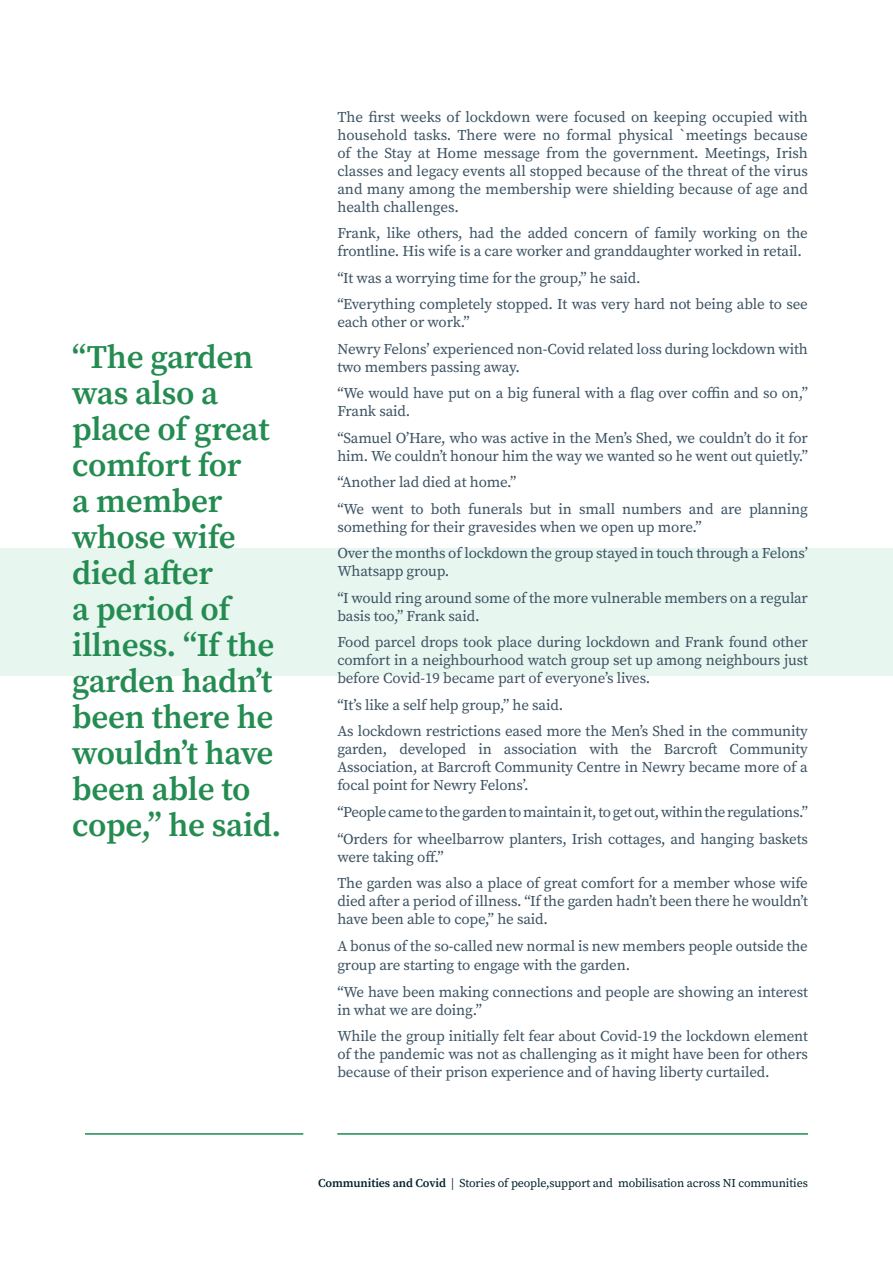
<style>
.page{position:relative;width:893px;height:1263px;background:#fff}
.page>*{position:absolute;margin:0;border:0;box-sizing:border-box;transform-origin:0 0}
.t1{font:600 33px/36px "Source Serif Pro";letter-spacing:-.01em;color:#248c51}
.t2{font:15px/18px "Source Serif Pro";letter-spacing:-.01em;color:#3b5262}
.t3{font:12px "Source Serif Pro";letter-spacing:-.01em;color:#00212b}
.s1{font-weight:600}
</style>
<div class="page">
<div style="left:0;top:549px;width:893px;height:127px;background:#e8f6f0"></div>
<hr style="left:85px;top:1133px;width:218px;height:2px;background:#198c50">
<hr style="left:337px;top:1133px;width:471px;height:2px;background:#198c50">
<p class="t1" style="left:72px;top:339px;width:211px">“The garden was also a place of great comfort for<br>a member whose wife died after<br>a period of illness. “If the garden hadn’t been there he wouldn’t have been able to cope,” he said.</p>
<p class="t2" style="left:337px;top:108px;width:472px;text-align:justify">The first weeks of lockdown were focused on keeping occupied with household tasks. There were no formal physical `meetings because of the Stay at Home message from the government. Meetings, Irish classes and legacy events all stopped because of the threat of the virus and many among the membership were shielding because of age and health challenges.</p>
<p class="t2" style="left:337px;top:224px;width:472px">Frank, like others, had the added concern of family working on the frontline. His wife is a care worker and granddaughter worked in retail.</p>
<p class="t2" style="left:337px;top:269px;width:305px">“It was a worrying time for the group,” he said.</p>
<p class="t2" style="left:337px;top:295px;width:472px">“Everything completely stopped. It was very hard not being able to see each other or work.”</p>
<p class="t2" style="left:337px;top:340px;width:472px">Newry Felons’ experienced non-Covid related loss during lockdown with two members passing away.</p>
<p class="t2" style="left:337px;top:384px;width:472px">“We would have put on a big funeral with a flag over coffin and so on,”<br>Frank said.</p>
<p class="t2" style="left:337px;top:429px;width:472px">“Samuel O’Hare, who was active in the Men’s Shed, we couldn’t do it for him. We couldn’t honour him the way we wanted so he went out quietly.”</p>
<p class="t2" style="left:337px;top:473px;width:180px">“Another lad died at home.”</p>
<p class="t2" style="left:337px;top:500px;width:472px">“We went to both funerals but in small numbers and are planning something for their gravesides when we open up more.”</p>
<p class="t2" style="left:337px;top:544px;width:472px">Over the months of lockdown the group stayed in touch through a Felons’<br>Whatsapp group.</p>
<p class="t2" style="left:337px;top:589px;width:472px">“I would ring around some of the more vulnerable members on a regular basis too,” Frank said.</p>
<p class="t2" style="left:337px;top:633px;width:472px;text-align:justify">Food parcel drops took place during lockdown and Frank found other comfort in a neighbourhood watch group set up among neighbours just before Covid-19 became part of everyone’s lives.</p>
<p class="t2" style="left:337px;top:696px;width:227px">“It’s like a self help group,” he said.</p>
<p class="t2" style="left:337px;top:722px;width:472px;text-align:justify">As lockdown restrictions eased more the Men’s Shed in the community garden, developed in association with the Barcroft Community Association, at Barcroft Community Centre in Newry became more of a focal point for Newry Felons’.</p>
<p class="t2" style="left:337px;top:803px;width:472px">“People came to the garden to maintain it, to get out, within the regulations.”</p>
<p class="t2" style="left:337px;top:829px;width:472px">“Orders for wheelbarrow planters, Irish cottages, and hanging baskets were taking off.”</p>
<p class="t2" style="left:337px;top:874px;width:472px;text-align:justify">The garden was also a place of great comfort for a member whose wife died after a period of illness. “If the garden hadn’t been there he wouldn’t have been able to cope,” he said.</p>
<p class="t2" style="left:337px;top:936px;width:472px;line-height:19.5px">A bonus of the so-called new normal is new members people outside the group are starting to engage with the garden.</p>
<p class="t2" style="left:337px;top:982px;width:472px">“We have been making connections and people are showing an interest in what we are doing.”</p>
<p class="t2" style="left:337px;top:1027px;width:472px;text-align:justify">While the group initially felt fear about Covid-19 the lockdown element of the pandemic was not as challenging as it might have been for others because of their prison experience and of having liberty curtailed.</p>
<p class="t3" style="left:318px;top:1175px;width:491px"><span class="s1">Communities and Covid</span> | Stories of people,support and mobilisation across NI communities</p>
</div>
